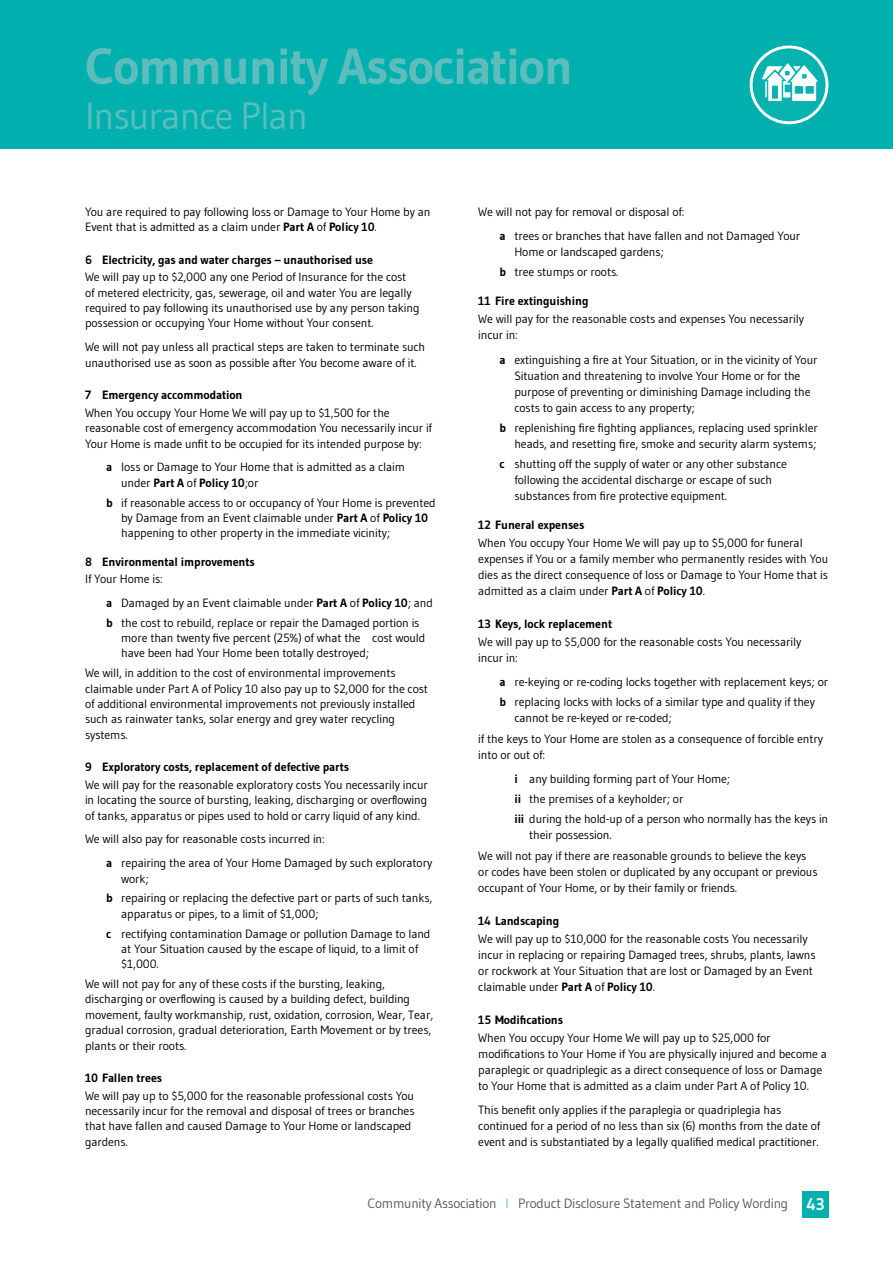
<style>
.page{position:relative;width:893px;height:1263px;background:#fff}
.page>*{position:absolute;margin:0;border:0;box-sizing:border-box;transform-origin:0 0}
.t1{font:700 50.55px "Gudea";letter-spacing:-.03em;color:#5dbdbc}
.t2{font:37.95px "Gudea";letter-spacing:-.03em;color:#5dbdbc}
.t3{font:13.5px "Gudea";letter-spacing:-.02em;color:#58595b}
.t4{font:12px/15.5px "Gudea";letter-spacing:-.01em;color:#000}
.t5{font:700 12px "Gudea";letter-spacing:-.01em;color:#000}
.s1{font-weight:700}
.s2{color:#5dbdbc}
.s3{font-weight:700;font-size:16.8px;color:#fff}
</style>
<div class="page">
<div style="left:0;top:0;width:893px;height:149px;background:#00b0af"></div>
<div style="left:802px;top:1191px;width:27px;height:26px;background:#00b0af"></div>
<svg style="left:751px;top:47px;width:76px;height:76px"></svg>
<div style="left:750px;top:45px;width:78px;height:79px;border:3px solid #fff;border-radius:50%"></div>
<svg style="left:762px;top:63px;width:56px;height:38px"></svg>
<h1 class="t1" style="left:85px;top:35px;width:490px">Community Association</h1>
<h2 class="t2" style="left:85px;top:93px;width:224px">Insurance Plan</h2>
<p class="t4" style="left:85px;top:204px;width:347px">You are required to pay following loss or Damage to Your Home by an<br>Event that is admitted as a claim under <span class="s1">Part A</span> of <span class="s1">Policy 10</span>.</p>
<p class="t5" style="left:85px;top:252px;width:290px">6 Electricity, gas and water charges – unauthorised use</p>
<p class="t4" style="left:85px;top:269px;width:336px">We will pay up to $2,000 any one Period of Insurance for the cost<br>of metered electricity, gas, sewerage, oil and water You are legally required to pay following its unauthorised use by any person taking possession or occupying Your Home without Your consent.</p>
<p class="t4" style="left:85px;top:339px;width:342px">We will not pay unless all practical steps are taken to terminate such unauthorised use as soon as possible after You become aware of it.</p>
<p class="t5" style="left:85px;top:387px;width:159px">7 Emergency accommodation</p>
<p class="t4" style="left:85px;top:405px;width:349px">When You occupy Your Home We will pay up to $1,500 for the reasonable cost of emergency accommodation You necessarily incur if<br>Your Home is made unfit to be occupied for its intended purpose by:</p>
<p class="t4" style="left:121px;top:459px;width:285px;text-indent:-15px"><span class="s1">a</span> loss or Damage to Your Home that is admitted as a claim under <span class="s1">Part A</span> of <span class="s1">Policy 10</span>;or</p>
<p class="t4" style="left:121px;top:494px;width:316px;text-indent:-15px"><span class="s1">b</span> if reasonable access to or occupancy of Your Home is prevented by Damage from an Event claimable under <span class="s1">Part A</span> of <span class="s1">Policy 10 </span>happening to other property in the immediate vicinity;</p>
<p class="t5" style="left:85px;top:554px;width:171px">8 Environmental improvements</p>
<p class="t4" style="left:106px;top:567px;width:328px;line-height:23.9px;text-indent:-21px">If Your Home is:<br><span class="s1">a</span> Damaged by an Event claimable under <span class="s1">Part A</span> of <span class="s1">Policy 10</span>; and</p>
<p class="t4" style="left:121px;top:614px;width:306px;text-indent:-15px"><span class="s1">b</span> the cost to rebuild, replace or repair the Damaged portion is more than twenty five percent (25%) of what the cost would have been had Your Home been totally destroyed;</p>
<p class="t4" style="left:85px;top:665px;width:344px">We will, in addition to the cost of environmental improvements claimable under Part A of Policy 10 also pay up to $2,000 for the cost of additional environmental improvements not previously installed such as rainwater tanks, solar energy and grey water recycling systems.</p>
<p class="t5" style="left:85px;top:759px;width:266px">9 Exploratory costs, replacement of defective parts</p>
<p class="t4" style="left:85px;top:777px;width:344px;text-align:justify">We will pay for the reasonable exploratory costs You necessarily incur in locating the source of bursting, leaking, discharging or overflowing of tanks, apparatus or pipes used to hold or carry liquid of any kind.</p>
<p class="t4" style="left:106px;top:827px;width:328px;line-height:23.9px;text-indent:-21px">We will also pay for reasonable costs incurred in:<br><span class="s1">a</span> repairing the area of Your Home Damaged by such exploratory</p>
<p class="t4" style="left:106px;top:868px;width:328px;line-height:19.6px;text-indent:15px">work;<br><span class="s1">b</span> repairing or replacing the defective part or parts of such tanks,</p>
<p class="t4" style="left:106px;top:904px;width:326px;line-height:19.6px;text-indent:15px">apparatus or pipes, to a limit of $1,000;<br><span class="s1">c</span> rectifying contamination Damage or pollution Damage to land</p>
<p class="t4" style="left:121px;top:941px;width:298px">at Your Situation caused by the escape of liquid, to a limit of $1,000.</p>
<p class="t4" style="left:85px;top:976px;width:350px">We will not pay for any of these costs if the bursting, leaking, discharging or overflowing is caused by a building defect, building movement, faulty workmanship, rust, oxidation, corrosion, Wear, Tear, gradual corrosion, gradual deterioration, Earth Movement or by trees, plants or their roots.</p>
<p class="t5" style="left:85px;top:1070px;width:79px">10 Fallen trees</p>
<p class="t4" style="left:85px;top:1087px;width:331px">We will pay up to $5,000 for the reasonable professional costs You necessarily incur for the removal and disposal of trees or branches that have fallen and caused Damage to Your Home or landscaped gardens.</p>
<p class="t4" style="left:499px;top:199px;width:302px;line-height:24.5px;text-indent:-21px">We will not pay for removal or disposal of:<br><span class="s1">a</span> trees or branches that have fallen and not Damaged Your</p>
<p class="t4" style="left:499px;top:242px;width:166px;line-height:20.2px;text-indent:15px">Home or landscaped gardens; <span class="s1">b</span> tree stumps or roots.</p>
<p class="t5" style="left:478px;top:293px;width:112px">11 Fire extinguishing</p>
<p class="t4" style="left:478px;top:311px;width:327px;line-height:15.9px">We will pay for the reasonable costs and expenses You necessarily incur in:</p>
<p class="t4" style="left:514px;top:351px;width:305px;line-height:15.9px;text-indent:-15px"><span class="s1">a</span> extinguishing a fire at Your Situation, or in the vicinity of Your Situation and threatening to involve Your Home or for the purpose of preventing or diminishing Damage including the costs to gain access to any property;</p>
<p class="t4" style="left:499px;top:419px;width:320px;line-height:15.9px;text-align:right"><span class="s1">b</span> replenishing fire fighting appliances, replacing used sprinkler heads, and resetting fire, smoke and security alarm systems;</p>
<p class="t4" style="left:514px;top:456px;width:274px;line-height:15.9px;text-indent:-15px"><span class="s1">c</span> shutting off the supply of water or any other substance following the accidental discharge or escape of such substances from fire protective equipment.</p>
<p class="t5" style="left:478px;top:517px;width:108px">12 Funeral expenses</p>
<p class="t4" style="left:478px;top:534px;width:351px;line-height:15.9px">When You occupy Your Home We will pay up to $5,000 for funeral expenses if You or a family member who permanently resides with You dies as the direct consequence of loss or Damage to Your Home that is admitted as a claim under <span class="s1">Part A</span> of <span class="s1">Policy 10</span>.</p>
<p class="t5" style="left:478px;top:616px;width:135px">13 Keys, lock replacement</p>
<p class="t4" style="left:478px;top:633px;width:325px;line-height:15.9px">We will pay up to $5,000 for the reasonable costs You necessarily incur in:</p>
<p class="t4" style="left:499px;top:672px;width:330px;line-height:20.2px"><span class="s1">a</span> re-keying or re-coding locks together with replacement keys; or <span class="s1">b</span> replacing locks with locks of a similar type and quality if they</p>
<p class="t4" style="left:478px;top:708px;width:346px;line-height:20.2px;text-indent:36px">cannot be re-keyed or re-coded;<br>if the keys to Your Home are stolen as a consequence of forcible entry</p>
<p class="t4" style="left:514px;top:742px;width:217px;line-height:24.5px;text-indent:-36px">into or out of:<br><span class="s1">i</span> any building forming part of Your Home;</p>
<p class="t4" style="left:514px;top:789px;width:315px;line-height:20.2px"><span class="s1">ii</span> the premises of a keyholder; or<br><span class="s1">iii</span> during the hold-up of a person who normally has the keys in</p>
<p class="t4" style="left:478px;top:825px;width:330px;line-height:20.2px;text-indent:51px">their possession.<br>We will not pay if there are reasonable grounds to believe the keys</p>
<p class="t4" style="left:478px;top:863px;width:341px;line-height:15.9px">or codes have been stolen or duplicated by any occupant or previous occupant of Your Home, or by their family or friends.</p>
<p class="t5" style="left:478px;top:913px;width:83px">14 Landscaping</p>
<p class="t4" style="left:478px;top:930px;width:339px;line-height:15.9px">We will pay up to $10,000 for the reasonable costs You necessarily incur in replacing or repairing Damaged trees, shrubs, plants, lawns or rockwork at Your Situation that are lost or Damaged by an Event claimable under <span class="s1">Part A</span> of <span class="s1">Policy 10</span>.</p>
<p class="t5" style="left:478px;top:1012px;width:86px">15 Modifications</p>
<p class="t4" style="left:478px;top:1029px;width:350px;line-height:15.9px">When You occupy Your Home We will pay up to $25,000 for modifications to Your Home if You are physically injured and become a paraplegic or quadriplegic as a direct consequence of loss or Damage to Your Home that is admitted as a claim under Part A of Policy 10.</p>
<p class="t4" style="left:478px;top:1102px;width:344px;line-height:15.9px">This benefit only applies if the paraplegia or quadriplegia has continued for a period of no less than six (6) months from the date of event and is substantiated by a legally qualified medical practitioner.</p>
<p class="t3" style="left:367px;top:1194px;width:459px">Community Association <span class="s2">l</span> Product Disclosure Statement and Policy Wording <span class="s3">43</span></p>
</div>
